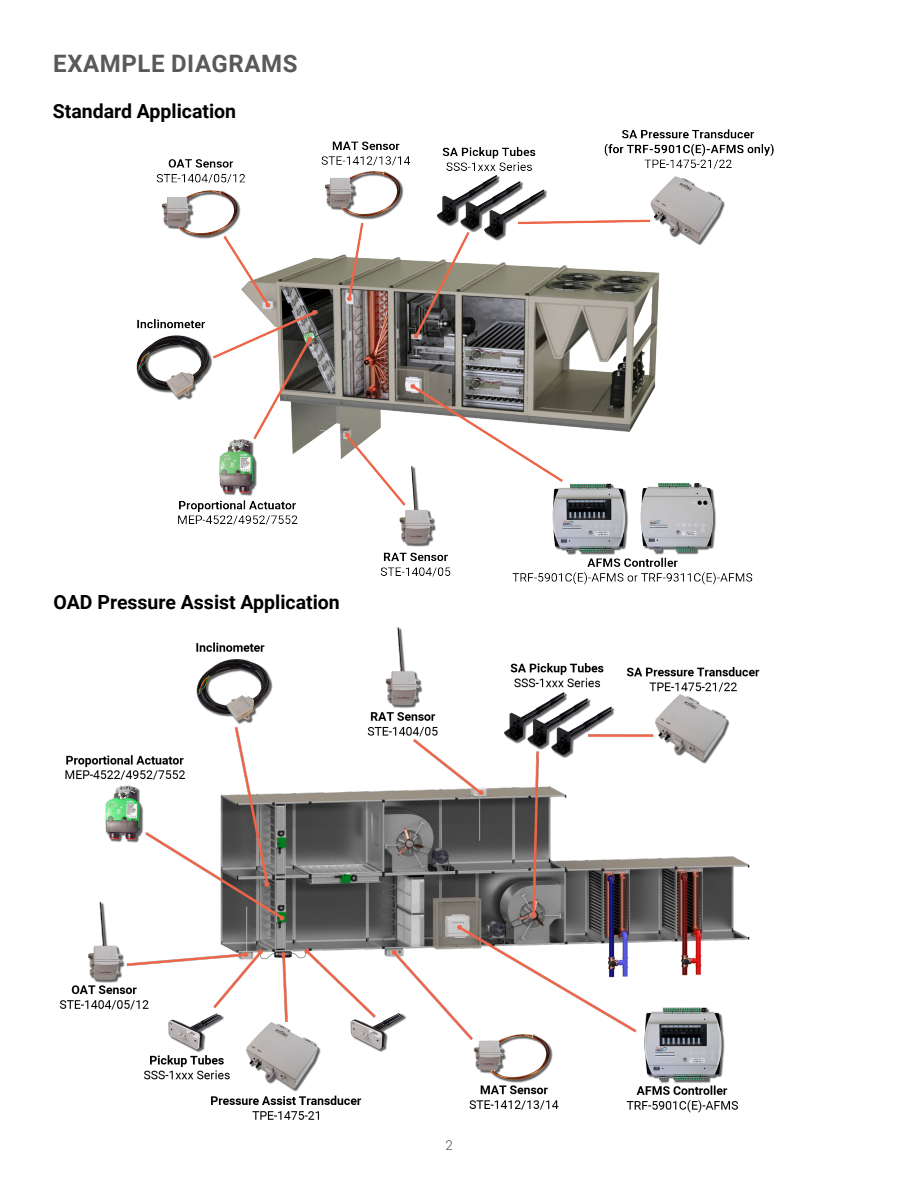
<style>
.page{position:relative;width:918px;height:1188px;background:#fff}
.page>*{position:absolute;margin:0;border:0;box-sizing:border-box;transform-origin:0 0}
.t1{font:700 24px "Roboto";letter-spacing:.025em;color:#58595b}
.t2{font:700 19.5px "Roboto";color:#000}
.t3{font:300 13.5px "Roboto";color:#4d4d4f}
</style>
<div class="page">
<img style="left:136px;top:129px;width:638px;height:455px">
<img style="left:59px;top:627px;width:701px;height:493px">
<p class="t1" style="left:53px;top:47px;width:246px">EXAMPLE DIAGRAMS</p>
<p class="t2" style="left:53px;top:98px;width:185px">Standard Application</p>
<p class="t2" style="left:54px;top:589px;width:288px">OAD Pressure Assist Application</p>
<p class="t3" style="left:446px;top:1136px;width:9px">2</p>
</div>
